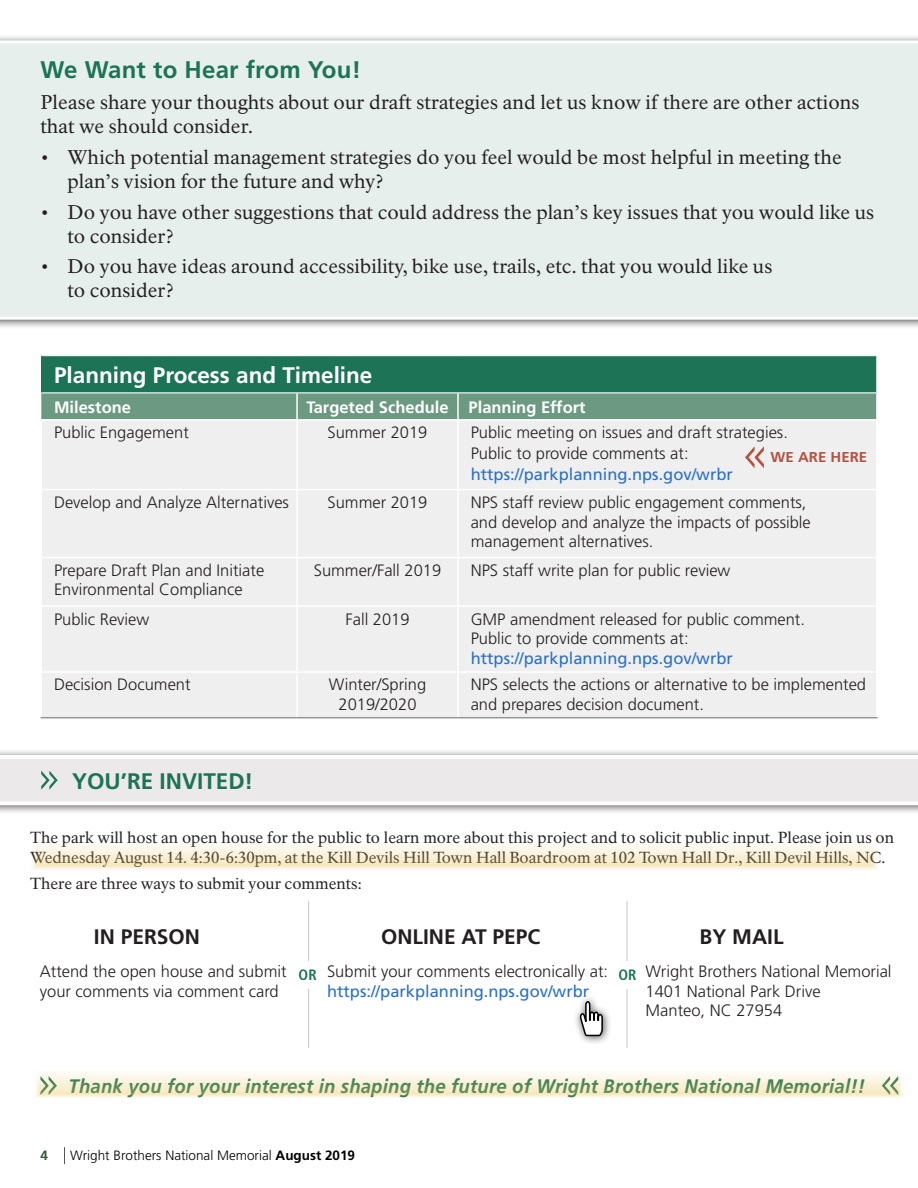
<style>
.page{position:relative;width:918px;height:1188px;background:#fff}
.page>*{position:absolute;margin:0;border:0;box-sizing:border-box;transform-origin:0 0}
.t1{font:700 24px "Frutiger LT Std";letter-spacing:.01em;color:#1c7355}
.t2{font:700 22.5px "Frutiger LT Std";color:#fff}
.t3{font:700 22.5px "Frutiger LT Std";color:#1c7355}
.Header_C_-_Black{font:700 21px "Frutiger LT Std";color:#231f20}
.t4{font:19.5px/24px "NPS Rawlinson OT";letter-spacing:.005em;color:#231f20}
.Header_C_-_White{font:italic 700 19.5px "Frutiger LT Std";letter-spacing:.01em;color:#1c7355;scale:.95 1}
.Callout_Text2{font:300 16.5px/19.5px "Frutiger LT Std";color:#231f20}
.t5{font:16.5px/21px "Frutiger LT Std";color:#2970ca}
.t6{font:700 16.5px "Frutiger LT Std";color:#fff}
.t7{font:15.75px/19.8px "NPS Rawlinson OT";color:#231f20}
.t8{font:700 condensed 15px "Frutiger LT Std";color:#1c7355}
.t9{font:700 14.25px "Frutiger LT Std";color:#b45240;scale:1.05 1}
.t10{font:300 13.5px "Frutiger LT Std";color:#000}
.t11{font:700 13.5px "Frutiger LT Std";color:#345d36}
.s1{font-weight:300;color:#231f20}
.s2{font-weight:400;color:#2970ca}
.s3{font-weight:700}
</style>
<div class="page">
<svg style="left:64px;top:1147px;width:1px;height:17px"></svg>
<div style="left:41px;top:356px;width:836px;height:37px;background:#1c7355"></div>
<div style="left:42px;top:421px;width:834px;height:296px;background:#efefef"></div>
<hr style="left:296px;top:421px;width:2px;height:68px;background:#fff">
<hr style="left:457px;top:421px;width:2px;height:68px;background:#fff">
<hr style="left:296px;top:490px;width:2px;height:67px;background:#fff">
<hr style="left:457px;top:490px;width:2px;height:67px;background:#fff">
<hr style="left:296px;top:558px;width:2px;height:47px;background:#fff">
<hr style="left:457px;top:558px;width:2px;height:47px;background:#fff">
<hr style="left:296px;top:607px;width:2px;height:64px;background:#fff">
<hr style="left:457px;top:607px;width:2px;height:64px;background:#fff">
<hr style="left:296px;top:673px;width:2px;height:44px;background:#fff">
<hr style="left:457px;top:673px;width:2px;height:44px;background:#fff">
<hr style="left:41px;top:717px;width:256px;height:1px;background:#989798">
<hr style="left:297px;top:717px;width:161px;height:1px;background:#989798">
<hr style="left:458px;top:717px;width:420px;height:1px;background:#989798">
<hr style="left:876px;top:356px;width:1px;height:36px;background:#fff">
<hr style="left:41px;top:392px;width:256px;height:1px;background:#fff">
<hr style="left:297px;top:392px;width:161px;height:1px;background:#fff">
<hr style="left:458px;top:392px;width:419px;height:1px;background:#fff">
<div style="left:41px;top:393px;width:836px;height:26px;background:#6c9982"></div>
<hr style="left:41px;top:489px;width:256px;height:1px;background:#fff">
<hr style="left:297px;top:489px;width:161px;height:1px;background:#fff">
<hr style="left:458px;top:489px;width:420px;height:1px;background:#fff">
<hr style="left:41px;top:557px;width:256px;height:1px;background:#fff">
<hr style="left:297px;top:557px;width:161px;height:1px;background:#fff">
<hr style="left:458px;top:557px;width:420px;height:1px;background:#fff">
<hr style="left:41px;top:605px;width:256px;height:2px;background:#fff">
<hr style="left:297px;top:605px;width:161px;height:2px;background:#fff">
<hr style="left:458px;top:605px;width:420px;height:2px;background:#fff">
<hr style="left:41px;top:671px;width:256px;height:2px;background:#fff">
<hr style="left:297px;top:671px;width:161px;height:2px;background:#fff">
<hr style="left:458px;top:671px;width:420px;height:2px;background:#fff">
<div style="left:0;top:34px;width:918px;height:295px;background:#231f20;opacity:.75"></div>
<div style="left:0;top:40px;width:918px;height:280px;background:#e6efeb"></div>
<div style="left:0;top:748px;width:918px;height:67px;background:#231f20;opacity:.75"></div>
<svg style="left:0;top:755px;width:918px;height:50px"></svg>
<svg style="left:41px;top:771px;width:17px;height:19px"></svg>
<hr style="left:308px;top:901px;width:1px;height:147px;background:#cbcbcb">
<hr style="left:626px;top:901px;width:2px;height:147px;background:#cbcbcb">
<div style="left:573px;top:994px;width:39px;height:51px;background:#231f20;opacity:.75"></div>
<svg style="left:579px;top:1000px;width:25px;height:38px"></svg>
<div style="left:298px;top:961px;width:19px;height:27px;background:#fff"></div>
<div style="left:618px;top:961px;width:19px;height:27px;background:#fff"></div>
<svg style="left:745px;top:446px;width:19px;height:22px"></svg>
<svg style="left:32px;top:845px;width:845px;height:25px;background:#f9f1db"></svg>
<svg style="left:35px;top:1073px;width:868px;height:25px"></svg>
<h1 class="t1" style="left:40px;top:56px;width:322px">We Want to Hear from You!</h1>
<p class="t4" style="left:40px;top:91px;width:821px">Please share your thoughts about our draft strategies and let us know if there are other actions that we should consider.</p>
<p class="t4" style="left:68px;top:145px;width:776px;text-indent:-27px">• Which potential management strategies do you feel would be most helpful in meeting the plan’s vision for the future and why?</p>
<p class="t4" style="left:68px;top:200px;width:808px;text-indent:-27px">• Do you have other suggestions that could address the plan’s key issues that you would like us to consider?</p>
<p class="t4" style="left:68px;top:255px;width:706px;text-indent:-27px">• Do you have ideas around accessibility, bike use, trails, etc. that you would like us to consider?</p>
<p class="t2" style="left:54px;top:362px;width:320px">Planning Process and Timeline</p>
<p class="t6" style="left:54px;top:397px;width:79px">Milestone</p>
<p class="t6" style="left:306px;top:397px;width:144px">Targeted Schedule</p>
<p class="t6" style="left:469px;top:397px;width:119px">Planning Effort</p>
<p class="Callout_Text2" style="left:54px;top:423px;width:136px">Public Engagement</p>
<p class="Callout_Text2" style="left:328px;top:423px;width:101px">Summer 2019</p>
<p class="Callout_Text2" style="left:471px;top:423px;width:319px">Public meeting on issues and draft strategies.</p>
<p class="t5" style="left:471px;top:443px;width:264px"><span class="s1">Public to provide comments at: </span>https://parkplanning.nps.gov/wrbr</p>
<p class="Callout_Text2" style="left:54px;top:493px;width:236px">Develop and Analyze Alternatives</p>
<p class="Callout_Text2" style="left:328px;top:493px;width:101px">Summer 2019</p>
<p class="Callout_Text2" style="left:471px;top:493px;width:342px">NPS staff review public engagement comments, and develop and analyze the impacts of possible management alternatives.</p>
<p class="Callout_Text2" style="left:54px;top:561px;width:212px">Prepare Draft Plan and Initiate<br>Environmental Compliance</p>
<p class="Callout_Text2" style="left:314px;top:561px;width:129px">Summer/Fall 2019</p>
<p class="Callout_Text2" style="left:471px;top:561px;width:261px">NPS staff write plan for public review</p>
<p class="Callout_Text2" style="left:54px;top:609px;width:97px">Public Review</p>
<p class="Callout_Text2" style="left:345px;top:609px;width:66px">Fall 2019</p>
<p class="Callout_Text2" style="left:471px;top:609px;width:336px">GMP amendment released for public comment.<br>Public to provide comments at: <span class="s2">https://parkplanning.nps.gov/wrbr</span></p>
<p class="Callout_Text2" style="left:54px;top:675px;width:138px">Decision Document</p>
<p class="Callout_Text2" style="left:329px;top:675px;width:99px;text-align:center">Winter/Spring<br>2019/2020</p>
<p class="Callout_Text2" style="left:471px;top:675px;width:397px">NPS selects the actions or alternative to be implemented and prepares decision document.</p>
<p class="t9" style="left:771px;top:449px;width:94px">WE ARE HERE</p>
<h2 class="t3" style="left:72px;top:768px;width:183px">YOU’RE INVITED!</h2>
<p class="t7" style="left:30px;top:828px;width:866px">The park will host an open house for the public to learn more about this project and to solicit public input. Please join us on<br>Wednesday August 14. 4:30-6:30pm, at the Kill Devils Hill Town Hall Boardroom at 102 Town Hall Dr., Kill Devil Hills, NC.</p>
<p class="t7" style="left:30px;top:874px;width:333px">There are three ways to submit your comments:</p>
<p class="Header_C_-_Black" style="left:94px;top:924px;width:108px">IN PERSON</p>
<p class="Callout_Text2" style="left:40px;top:961px;width:248px">Attend the open house and submit your comments via comment card</p>
<p class="t8" style="left:299px;top:966px;width:20px">OR</p>
<p class="t8" style="left:619px;top:966px;width:20px">OR</p>
<p class="Header_C_-_Black" style="left:381px;top:924px;width:161px">ONLINE AT PEPC</p>
<p class="Callout_Text2" style="left:327px;top:961px;width:283px">Submit your comments electronically at: <span class="s2">https://parkplanning.nps.gov/wrbr</span></p>
<p class="Header_C_-_Black" style="left:700px;top:924px;width:85px">BY MAIL</p>
<p class="Callout_Text2" style="left:646px;top:962px;width:247px">Wright Brothers National Memorial</p>
<p class="Callout_Text2" style="left:646px;top:981px;width:177px">1401 National Park Drive</p>
<p class="Callout_Text2" style="left:646px;top:1001px;width:138px">Manteo, NC 27954</p>
<p class="Header_C_-_White" style="left:69px;top:1075px;width:840px">Thank you for your interest in shaping the future of Wright Brothers National Memorial!!</p>
<p class="t11" style="left:40px;top:1147px;width:9px">4</p>
<p class="t10" style="left:70px;top:1148px;width:287px">Wright Brothers National Memorial <span class="s3">August 2019</span></p>
</div>
